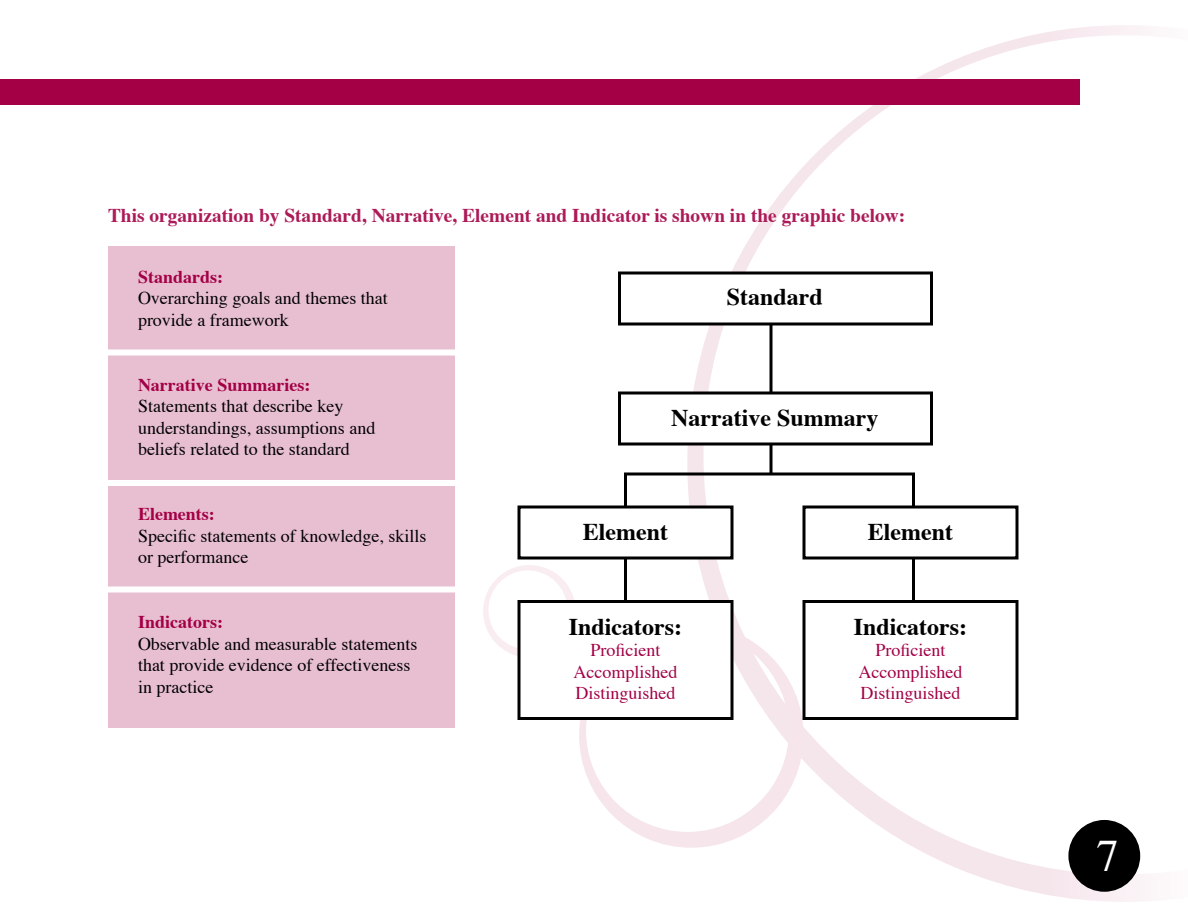
<style>
.page{position:relative;width:1188px;height:918px;background:#fff}
.page>*{position:absolute;margin:0;border:0;box-sizing:border-box;transform-origin:0 0}
.t1{font:45px "Times";color:#fff}
.t2{font:700 24px "Times";color:#000}
.t3{font:700 19.5px "Times";color:#ac1a58}
.t4{font:18px/21.6px "Times";color:#000}
.t5{font:18px/21.6px "Times";color:#a30046;text-align:center}
.s1{font-weight:700;color:#a30046}
</style>
<div class="page">
<div style="left:108px;top:246px;width:346px;height:482px;background:#e8bfd1"></div>
<svg style="left:687px;top:25px;width:458px;height:877px"></svg>
<svg style="left:579px;top:623px;width:225px;height:225px"></svg>
<svg style="left:483px;top:565px;width:91px;height:93px"></svg>
<div style="left:0;top:79px;width:1080px;height:26px;background:#a30046"></div>
<div style="left:1068px;top:820px;width:72px;height:72px;background:#000;border-radius:50%"></div>
<div style="left:106px;top:350px;width:350px;height:6px;background:#fff"></div>
<div style="left:106px;top:480px;width:350px;height:6px;background:#fff"></div>
<div style="left:106px;top:586px;width:350px;height:6px;background:#fff"></div>
<hr style="left:770px;top:309px;width:2px;height:165px;background:#000">
<div style="left:624px;top:473px;width:291px;height:173px;border:3px solid #000"></div>
<div style="left:620px;top:273px;width:312px;height:51px;background:#fff"></div>
<div style="left:618px;top:272px;width:315px;height:54px;border:3px solid #000"></div>
<div style="left:620px;top:393px;width:312px;height:51px;background:#fff"></div>
<div style="left:618px;top:392px;width:315px;height:54px;border:3px solid #000"></div>
<div style="left:519px;top:507px;width:213px;height:51px;background:#fff"></div>
<div style="left:518px;top:506px;width:216px;height:54px;border:3px solid #000"></div>
<div style="left:519px;top:602px;width:213px;height:116px;background:#fff"></div>
<div style="left:518px;top:600px;width:216px;height:120px;border:3px solid #000"></div>
<div style="left:804px;top:507px;width:213px;height:51px;background:#fff"></div>
<div style="left:802px;top:506px;width:216px;height:54px;border:3px solid #000"></div>
<div style="left:804px;top:602px;width:213px;height:116px;background:#fff"></div>
<div style="left:802px;top:600px;width:216px;height:120px;border:3px solid #000"></div>
<h1 class="t3" style="left:108px;top:196px;width:799px">This organization by Standard, Narrative, Element and Indicator is shown in the graphic below:</h1>
<p class="t4" style="left:138px;top:264px;width:251px"><span class="s1">Standards:<br></span>Overarching goals and themes that provide a framework</p>
<p class="t4" style="left:138px;top:372px;width:239px"><span class="s1">Narrative Summaries:<br></span>Statements that describe key understandings, assumptions and beliefs related to the standard</p>
<p class="t4" style="left:138px;top:502px;width:290px"><span class="s1">Elements:<br></span>Specific statements of knowledge, skills or performance</p>
<p class="t4" style="left:138px;top:610px;width:281px"><span class="s1">Indicators:<br></span>Observable and measurable statements that provide evidence of effectiveness in practice</p>
<p class="t2" style="left:727px;top:273px;width:98px">Standard</p>
<p class="t2" style="left:671px;top:395px;width:209px">Narrative Summary</p>
<p class="t2" style="left:583px;top:509px;width:87px">Element</p>
<p class="t2" style="left:569px;top:603px;width:115px">Indicators:</p>
<p class="t5" style="left:574px;top:638px;width:105px">Proficient<br>Accomplished<br>Distinguished</p>
<p class="t2" style="left:868px;top:509px;width:87px">Element</p>
<p class="t2" style="left:854px;top:603px;width:115px">Indicators:</p>
<p class="t5" style="left:859px;top:638px;width:105px">Proficient<br>Accomplished<br>Distinguished</p>
<p class="t1" style="left:1096px;top:814px;width:24px">7</p>
</div>
